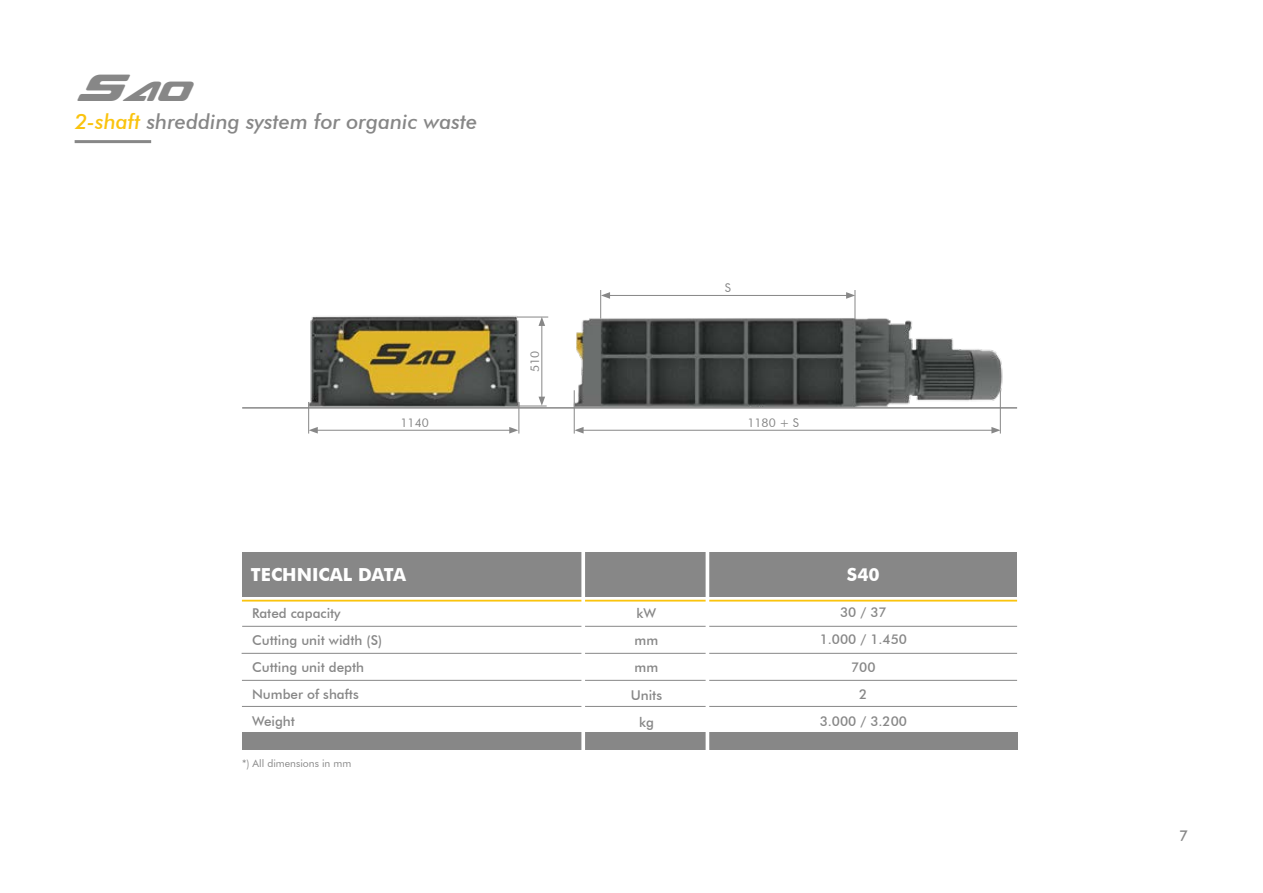
<style>
.page{position:relative;width:1263px;height:893px;background:#fff}
.page>*{position:absolute;margin:0;border:0;box-sizing:border-box;transform-origin:0 0}
.t1{font:italic 27px "Sea Dog 2001";color:#878787}
.t2{font:italic 500 21px "Futura BT";color:#878787}
.t3{font:700 18px "Futura BT";color:#fff}
.t4{font:500 15px "Futura BT";color:#878787}
.t5{font:500 13.5px/27.2px "Futura BT";color:#878787;text-align:center}
.t6{font:12px "Futura BT";color:#878787}
.t7{font:10.5px "Futura BT";color:#878787}
.s1{font-size:37.5px}
.s2{color:#fac30e}
</style>
<div class="page">
<div style="left:242px;top:553px;width:775px;height:44px;background:#878787"></div>
<div style="left:242px;top:732px;width:775px;height:18px;background:#878787"></div>
<hr style="left:242px;top:600px;width:775px;height:2px;background:#fac30e">
<hr style="left:242px;top:626px;width:775px;height:1px;background:#878787">
<hr style="left:242px;top:680px;width:775px;height:1px;background:#878787">
<hr style="left:242px;top:706px;width:775px;height:1px;background:#878787">
<hr style="left:242px;top:653px;width:775px;height:1px;background:#878787">
<hr style="left:581px;top:539px;width:4px;height:226px;background:#fff">
<hr style="left:706px;top:539px;width:3px;height:221px;background:#fff">
<img style="left:657px;top:318px;width:361px;height:112px">
<img style="left:309px;top:294px;width:348px;height:140px">
<hr style="left:308px;top:402px;width:1px;height:32px;background:#878787">
<hr style="left:574px;top:390px;width:1px;height:44px;background:#878787">
<hr style="left:519px;top:402px;width:1px;height:32px;background:#878787">
<hr style="left:517px;top:406px;width:30px;height:1px;background:#878787">
<hr style="left:1000px;top:390px;width:1px;height:44px;background:#878787">
<hr style="left:315px;top:430px;width:197px;height:1px;background:#878787">
<svg style="left:509px;top:427px;width:9px;height:7px"></svg>
<svg style="left:309px;top:427px;width:9px;height:7px"></svg>
<hr style="left:542px;top:323px;width:1px;height:76px;background:#878787">
<svg style="left:538px;top:318px;width:7px;height:8px"></svg>
<svg style="left:538px;top:397px;width:7px;height:9px"></svg>
<hr style="left:581px;top:430px;width:413px;height:1px;background:#878787">
<svg style="left:991px;top:427px;width:9px;height:7px"></svg>
<svg style="left:574px;top:427px;width:10px;height:7px"></svg>
<hr style="left:608px;top:295px;width:240px;height:1px;background:#878787">
<svg style="left:846px;top:290px;width:10px;height:29px"></svg>
<svg style="left:600px;top:290px;width:10px;height:29px"></svg>
<hr style="left:242px;top:407px;width:775px;height:2px;background:#878787">
<hr style="left:517px;top:317px;width:31px;height:1px;background:#878787">
<hr style="left:75px;top:140px;width:76px;height:3px;background:#878787">
<h1 class="t1" style="left:75px;top:82px;width:115px"><span class="s1">S</span>40</h1>
<h2 class="t2" style="left:75px;top:109px;width:404px"><span class="s2">2-shaft</span> shredding system for organic waste</h2>
<p class="t6" style="left:401px;top:415px;width:30px">1140</p>
<h3 class="t3" style="left:251px;top:564px;width:157px">TECHNICAL DATA</h3>
<p class="t6" style="left:527px;top:372px;width:23px;rotate:-90deg">510</p>
<p class="t5" style="left:252px;top:599px;width:132px;text-align:left">Rated capacity<br>Cutting unit width (S)<br>Cutting unit depth<br>Number of shafts<br>Weight</p>
<p class="t5" style="left:631px;top:600px;width:33px">kW mm mm<br>Units kg</p>
<p class="t7" style="left:242px;top:757px;width:111px">*) All dimensions in mm</p>
<p class="t6" style="left:725px;top:281px;width:8px">S</p>
<p class="t6" style="left:747px;top:416px;width:53px">1180 + S</p>
<h3 class="t3" style="left:847px;top:564px;width:34px">S40</h3>
<p class="t5" style="left:820px;top:599px;width:89px">30 / 37<br>1.000 / 1.450<br>700<br>2<br>3.000 / 3.200</p>
<p class="t4" style="left:1179px;top:826px;width:11px">7</p>
</div>
